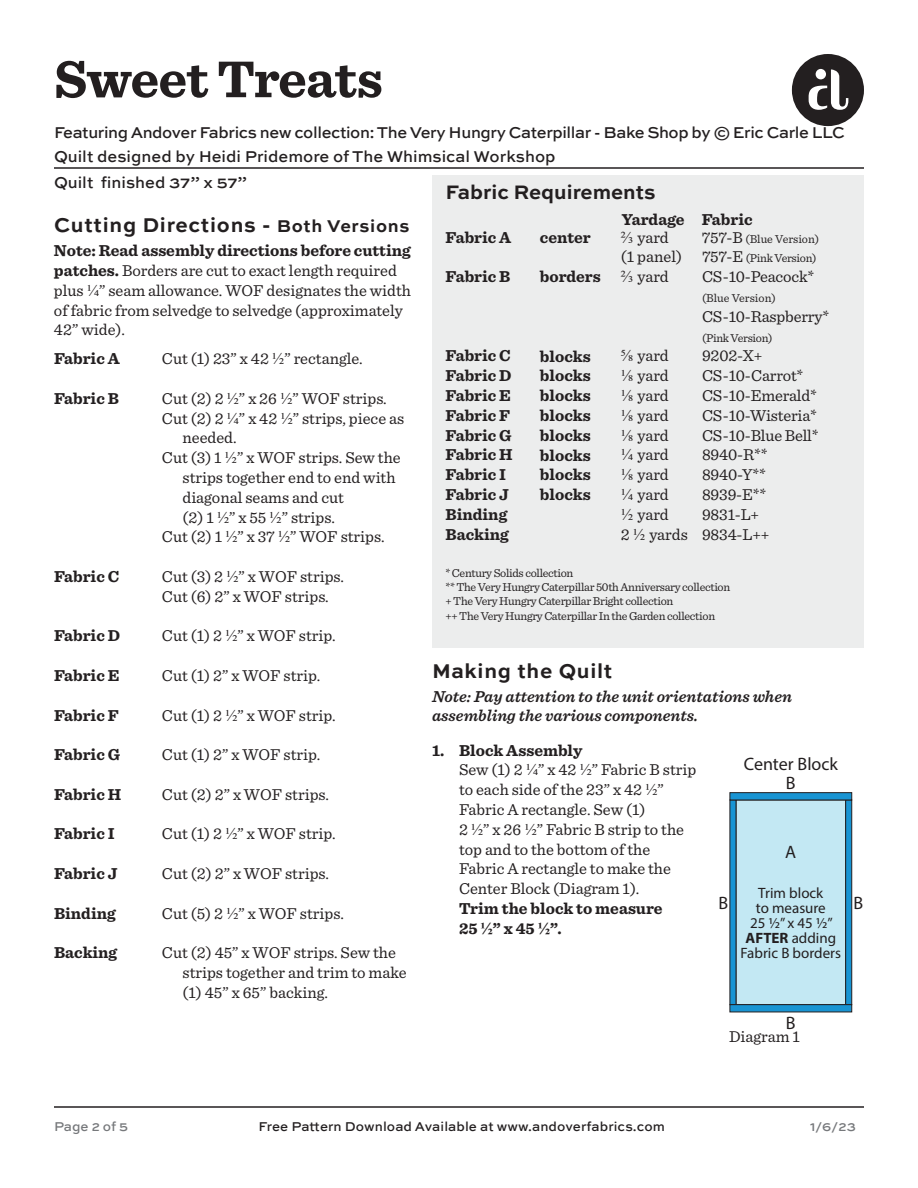
<style>
.page{position:relative;width:918px;height:1188px;background:#fff}
.page>*{position:absolute;margin:0;border:0;box-sizing:border-box;transform-origin:0 0}
.t1{font:700 54px "Sentinel";letter-spacing:-.015em;color:#231f20}
.t2{font:700 21px "Sweet Sans Pro";letter-spacing:.035em;color:#231f20}
.t3{font:700 20.55px "Sweet Sans Pro";color:#231f20}
.t4{font:18px "Myriad Pro";color:#231f20}
.t5{font:16.5px/19.8px "Sentinel";color:#231f20}
.t6{font:700 16.5px/19.8px "Sentinel";color:#231f20}
.t7{font:500 16.5px/24px "Sweet Sans Pro";letter-spacing:-.025em;color:#231f20}
.t8{font:italic 600 16.5px/19.8px "Sentinel";color:#231f20}
.t9{font:500 16.5px "Sweet Sans Pro";color:#231f20}
.t10{font:15px/15px "Myriad Pro";color:#231f20;text-align:center}
.t11{font:500 13.5px "Sweet Sans Pro";letter-spacing:.005em;color:#231f20}
.t12{font:500 13.5px "Sweet Sans Pro";color:#76787b}
.t13{font:12px/14.4px "Sentinel";letter-spacing:-.025em;color:#231f20}
.t14{font:12px "Sentinel";color:#231f20}
.s1{font-size:18px}
.s2{font-family:"Times New Roman"}
.s3{font-size:16.5px}
.s4{font-weight:700}
</style>
<div class="page">
<div style="left:792px;top:54px;width:72px;height:72px;background:#231f20;border-radius:50%"></div>
<svg style="left:809px;top:69px;width:39px;height:41px"></svg>
<div style="left:816px;top:69px;width:10px;height:10px;background:#fff;border-radius:50%"></div>
<hr style="left:54px;top:1106px;width:810px;height:2px;background:#231f20">
<hr style="left:54px;top:167px;width:810px;height:2px;background:#231f20">
<div style="left:432px;top:176px;width:432px;height:472px;background:#eceded"></div>
<div style="left:736px;top:800px;width:110px;height:205px;background:#c3e8f3;border:1px solid #231f20"></div>
<svg style="left:730px;top:800px;width:6px;height:204px"></svg>
<div style="left:845px;top:800px;width:7px;height:205px;background:#1894d3;border:1px solid #231f20"></div>
<div style="left:730px;top:792px;width:122px;height:8px;background:#1894d3;border:1px solid #231f20"></div>
<div style="left:730px;top:1004px;width:122px;height:8px;background:#1894d3;border:1px solid #231f20"></div>
<h1 class="t1" style="left:54px;top:37px;width:330px">Sweet Treats</h1>
<p class="t7" style="left:54px;top:120px;width:792px">Featuring Andover Fabrics new collection: The Very Hungry Caterpillar - Bake Shop by © Eric Carle LLC<br>Quilt designed by Heidi Pridemore of The Whimsical Workshop</p>
<p class="t9" style="left:54px;top:171px;width:195px">Quilt finished 37” x 57”</p>
<p class="t2" style="left:54px;top:209px;width:357px">Cutting Directions - <span class="s1">Both Versions</span></p>
<p class="t6" style="left:622px;top:209px;width:132px">Yardage Fabric</p>
<p class="t3" style="left:446px;top:176px;width:212px">Fabric Requirements</p>
<p class="t6" style="left:446px;top:227px;width:67px">Fabric A</p>
<p class="t6" style="left:446px;top:266px;width:66px">Fabric B</p>
<p class="t5" style="left:621px;top:226px;width:63px"><span class="s2">⅔</span> yard (1 panel) <span class="s2">⅔</span> yard</p>
<p class="t13" style="left:702px;top:228px;width:119px;line-height:19.8px"><span class="s3">757-B</span> (Blue Version)<br><span class="s3">757-E</span> (Pink Version)</p>
<p class="t5" style="left:702px;top:266px;width:114px">CS-10-Peacock*</p>
<p class="t14" style="left:702px;top:289px;width:75px">(Blue Version)</p>
<p class="t5" style="left:702px;top:305px;width:129px">CS-10-Raspberry*</p>
<p class="t13" style="left:702px;top:330px;width:72px">(Pink Version)</p>
<p class="t5" style="left:702px;top:345px;width:118px">9202-X+<br>CS-10-Carrot*<br>CS-10-Emerald*<br>CS-10-Wisteria*<br>CS-10-Blue Bell*<br>8940-R**<br>8940-Y**<br>8939-E**<br>9831-L+<br>9834-L++</p>
<p class="t6" style="left:540px;top:227px;width:52px">center</p>
<p class="t6" style="left:540px;top:266px;width:62px">borders</p>
<p class="t5" style="left:54px;top:240px;width:358px"><span class="s4">Note: Read assembly directions before cutting patches.</span> Borders are cut to exact length required plus <span class="s2">¼</span>” seam allowance. WOF designates the width of fabric from selvedge to selvedge (approximately 42” wide).</p>
<p class="t6" style="left:446px;top:345px;width:69px">Fabric C<br>Fabric D<br>Fabric E<br>Fabric F<br>Fabric G<br>Fabric H<br>Fabric I<br>Fabric J<br>Binding<br>Backing</p>
<p class="t5" style="left:621px;top:345px;width:68px"><span class="s2">⅝</span> yard<br><span class="s2">⅛</span> yard<br><span class="s2">⅛</span> yard<br><span class="s2">⅛</span> yard<br><span class="s2">⅛</span> yard<br><span class="s2">¼</span> yard<br><span class="s2">⅛</span> yard<br><span class="s2">¼</span> yard<br><span class="s2">½</span> yard<br>2 <span class="s2">½</span> yards</p>
<p class="t6" style="left:540px;top:346px;width:52px;text-align:justify">blocks blocks blocks blocks blocks blocks blocks blocks</p>
<p class="t6" style="left:54px;top:348px;width:67px">Fabric A</p>
<p class="t5" style="left:162px;top:348px;width:202px">Cut (1) 23” x 42 <span class="s2">½</span>” rectangle.</p>
<p class="t6" style="left:54px;top:388px;width:66px">Fabric B</p>
<p class="t5" style="left:162px;top:387px;width:226px">Cut (2) 2 <span class="s2">½</span>” x 26 <span class="s2">½</span>” WOF strips.</p>
<p class="t5" style="left:162px;top:407px;width:244px">Cut (2) 2 <span class="s2">¼</span>” x 42 <span class="s2">½</span>” strips, piece as</p>
<p class="t5" style="left:183px;top:427px;width:56px">needed.</p>
<p class="t5" style="left:162px;top:447px;width:240px">Cut (3) 1 <span class="s2">½</span>” x WOF strips. Sew the</p>
<p class="t5" style="left:183px;top:467px;width:215px">strips together end to end with</p>
<p class="t5" style="left:183px;top:486px;width:163px">diagonal seams and cut</p>
<p class="t5" style="left:183px;top:506px;width:154px">(2) 1 <span class="s2">½</span>” x 55 <span class="s2">½</span>” strips.</p>
<p class="t5" style="left:162px;top:526px;width:224px">Cut (2) 1 <span class="s2">½</span>” x 37 <span class="s2">½</span>” WOF strips.</p>
<p class="t6" style="left:54px;top:566px;width:67px">Fabric C</p>
<p class="t5" style="left:162px;top:566px;width:184px">Cut (3) 2 <span class="s2">½</span>” x WOF strips.<br>Cut (6) 2” x WOF strips.</p>
<p class="t6" style="left:54px;top:625px;width:68px">Fabric D</p>
<p class="t5" style="left:162px;top:625px;width:175px">Cut (1) 2 <span class="s2">½</span>” x WOF strip.</p>
<p class="t6" style="left:54px;top:665px;width:67px">Fabric E</p>
<p class="t5" style="left:162px;top:665px;width:160px">Cut (1) 2” x WOF strip.</p>
<p class="t6" style="left:54px;top:704px;width:66px">Fabric F</p>
<p class="t5" style="left:162px;top:704px;width:175px">Cut (1) 2 <span class="s2">½</span>” x WOF strip.</p>
<p class="t6" style="left:54px;top:744px;width:68px">Fabric G</p>
<p class="t5" style="left:162px;top:744px;width:160px">Cut (1) 2” x WOF strip.</p>
<p class="t6" style="left:54px;top:784px;width:69px">Fabric H</p>
<p class="t5" style="left:162px;top:783px;width:169px">Cut (2) 2” x WOF strips.</p>
<p class="t6" style="left:54px;top:823px;width:62px">Fabric I</p>
<p class="t5" style="left:162px;top:823px;width:175px">Cut (1) 2 <span class="s2">½</span>” x WOF strip.</p>
<p class="t6" style="left:54px;top:863px;width:65px">Fabric J</p>
<p class="t5" style="left:162px;top:863px;width:169px">Cut (2) 2” x WOF strips.</p>
<p class="t6" style="left:54px;top:902px;width:63px">Binding</p>
<p class="t5" style="left:162px;top:902px;width:183px">Cut (5) 2 <span class="s2">½</span>” x WOF strips.</p>
<p class="t6" style="left:54px;top:942px;width:65px">Backing</p>
<p class="t5" style="left:183px;top:942px;width:226px;text-indent:-21px">Cut (2) 45” x WOF strips. Sew the strips together and trim to make (1) 45” x 65” backing.</p>
<p class="t13" style="left:446px;top:565px;width:286px">* Century Solids collection<br>** The Very Hungry Caterpillar 50th Anniversary collection + The Very Hungry Caterpillar Bright collection<br>++ The Very Hungry Caterpillar In the Garden collection</p>
<p class="t2" style="left:432px;top:655px;width:182px">Making the Quilt</p>
<p class="t8" style="left:432px;top:685px;width:362px">Note: Pay attention to the unit orientations when assembling the various components.</p>
<p class="t5" style="left:459px;top:739px;width:239px"><span class="s4">Block Assembly<br></span>Sew (1) 2 <span class="s2">¼</span>” x 42 <span class="s2">½</span>” Fabric B strip to each side of the 23” x 42 <span class="s2">½</span>”<br>Fabric A rectangle. Sew (1)<br>2 <span class="s2">½</span>” x 26 <span class="s2">½</span>” Fabric B strip to the top and to the bottom of the<br>Fabric A rectangle to make the<br>Center Block (Diagram 1).</p>
<p class="t6" style="left:459px;top:898px;width:205px">Trim the block to measure<br>25 <span class="s2">½</span>” x 45 <span class="s2">½</span>”.</p>
<p class="t6" style="left:432px;top:740px;width:14px">1.</p>
<p class="t4" style="left:744px;top:753px;width:96px">Center Block</p>
<p class="t4" style="left:786px;top:772px;width:11px">B</p>
<p class="t4" style="left:785px;top:841px;width:13px">A</p>
<p class="t10" style="left:741px;top:885px;width:102px">Trim block<br>to measure<br>25 ½” x 45 ½”<br><span class="s4">AFTER</span> adding<br>Fabric B borders</p>
<p class="t4" style="left:718px;top:892px;width:11px">B</p>
<p class="t4" style="left:853px;top:892px;width:11px">B</p>
<p class="t4" style="left:786px;top:1012px;width:11px">B</p>
<p class="t5" style="left:729px;top:1026px;width:72px">Diagram 1</p>
<p class="t12" style="left:54px;top:1116px;width:76px">Page 2 of 5</p>
<p class="t11" style="left:259px;top:1117px;width:408px">Free Pattern Download Available at www.andoverfabrics.com</p>
<p class="t12" style="left:810px;top:1117px;width:47px">1/6/23</p>
</div>
